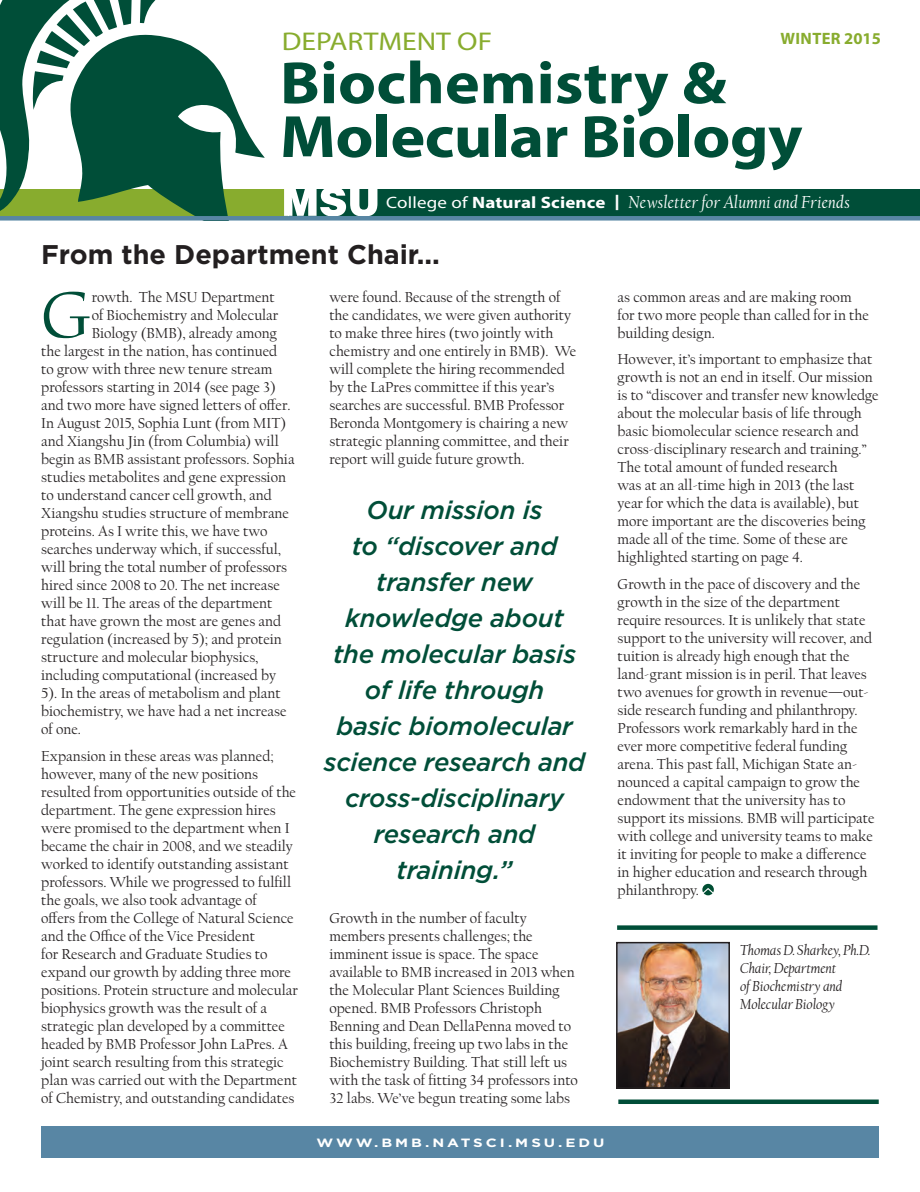
<style>
.page{position:relative;width:920px;height:1192px;background:#fff}
.page>*{position:absolute;margin:0;border:0;box-sizing:border-box;transform-origin:0 0}
.t1{font:69.3px "Californian FB";color:#004e38}
.t2{font:700 60px/53.7px "Myriad Pro";letter-spacing:-.005em;color:#004e38;scale:1.1 1}
.t3{font:700 27px "Gotham";color:#231f20}
.t4{font:25.8px "Myriad Pro";color:#88ac2e;scale:1.15 1}
.Pull_out_quot{font:italic 500 25.5px/36px "Gotham";letter-spacing:-.01em;color:#004e38;text-align:center}
.t5{font:italic 18px "Californian FB";letter-spacing:.01em;color:#fff}
.t6{font:700 16.5px "Myriad Pro";letter-spacing:.01em;color:#fff;scale:1.15 1}
.t7{font:700 16.5px "Myriad Pro";letter-spacing:.02em;color:#88ac2e}
.t8{font:700 16.5px "Gotham";color:#fff;scale:1.15 1}
.Body_copy{font:15px/18px "Californian FB";color:#231f20}
.t9{font:italic 15px/18px "Californian FB";letter-spacing:-.005em;color:#231f20}
.t10{font:700 12px "Gotham";letter-spacing:.2em;color:#fff;scale:1.25 1}
.s1{font-weight:400}
</style>
<div class="page">
<div style="left:0;top:189px;width:288px;height:27px;background:#88ac2e"></div>
<svg style="left:0;top:0;width:32px;height:211px;fill:#004e38"></svg>
<svg style="left:32px;top:0;width:233px;height:216px"></svg>
<div style="left:289px;top:189px;width:630px;height:27px;background:#004e38"></div>
<svg style="left:284px;top:189px;width:93px;height:27px"></svg>
<svg style="left:702px;top:883px;width:11px;height:12px"></svg>
<img style="left:619px;top:944px;width:108px;height:141px">
<div style="left:616px;top:941px;width:114px;height:147px;border:2px solid #231f20"></div>
<svg style="left:617px;top:925px;width:260px;height:4px"></svg>
<div style="left:42px;top:1126px;width:837px;height:31px;background:#5886a4"></div>
<svg style="left:618px;top:1099px;width:260px;height:4px"></svg>
<hr style="left:0;top:216px;width:919px;height:4px;background:#5886a4">
<p class="t4" style="left:282px;top:26px;width:184px">DEPARTMENT OF</p>
<p class="t2" style="left:280px;top:54px;width:476px">Biochemistry &amp;<br>Molecular Biology</p>
<p class="t7" style="left:780px;top:28px;width:102px">WINTER 2015</p>
<p class="t6" style="left:386px;top:192px;width:192px"><span class="s1">College of</span> Natural Science</p>
<p class="t5" style="left:628px;top:191px;width:223px">Newsletter for Alumni and Friends</p>
<h1 class="t3" style="left:41px;top:236px;width:400px">From the Department Chair...</h1>
<p class="t1" style="left:41px;top:280px;width:52px">G</p>
<p class="Body_copy" style="left:92px;top:288px;width:185px">rowth. The MSU Department</p>
<p class="t8" style="left:613px;top:191px;width:7px">|</p>
<p class="Body_copy" style="left:617px;top:288px;width:253px">as common areas and are making room for two more people than called for in the building design.</p>
<p class="Body_copy" style="left:617px;top:351px;width:262px">However, it’s important to emphasize that growth is not an end in itself. Our mission is to “discover and transfer new knowledge about the molecular basis of life through basic biomolecular science research and cross-disciplinary research and training.” The total amount of funded research<br>was at an all-time high in 2013 (the last year for which the data is available), but more important are the discoveries being made all of the time. Some of these are highlighted starting on page 4.</p>
<p class="Body_copy" style="left:617px;top:575px;width:258px">Growth in the pace of discovery and the growth in the size of the department require resources. It is unlikely that state support to the university will recover, and tuition is already high enough that the land-grant mission is in peril. That leaves two avenues for growth in revenue—out&shy;side research funding and philanthropy.<br>Professors work remarkably hard in the ever more competitive federal funding arena. This past fall, Michigan State an&shy;nounced a capital campaign to grow the endowment that the university has to support its missions. BMB will participate with college and university teams to make it inviting for people to make a difference in higher education and research through philanthropy.</p>
<p class="Body_copy" style="left:329px;top:288px;width:248px">were found. Because of the strength of the candidates, we were given authority to make three hires (two jointly with chemistry and one entirely in BMB). We will complete the hiring recommended by the LaPres committee if this year’s searches are successful. BMB Professor Beronda Montgomery is chairing a new strategic planning committee, and their report will guide future growth.</p>
<p class="Body_copy" style="left:92px;top:306px;width:188px">of Biochemistry and Molecular</p>
<p class="Body_copy" style="left:92px;top:324px;width:187px">Biology (BMB), already among</p>
<p class="Body_copy" style="left:41px;top:342px;width:237px">the largest in the nation, has continued</p>
<p class="Body_copy" style="left:41px;top:360px;width:233px">to grow with three new tenure stream</p>
<p class="Body_copy" style="left:41px;top:378px;width:236px">professors starting in 2014 (see page 3)</p>
<p class="Body_copy" style="left:41px;top:396px;width:251px">and two more have signed letters of offer.</p>
<p class="Body_copy" style="left:41px;top:414px;width:246px">In August 2015, Sophia Lunt (from MIT)</p>
<p class="Body_copy" style="left:41px;top:432px;width:239px">and Xiangshu Jin (from Columbia) will</p>
<p class="Body_copy" style="left:41px;top:450px;width:255px">begin as BMB assistant professors. Sophia</p>
<p class="Body_copy" style="left:41px;top:468px;width:246px">studies metabolites and gene expression</p>
<p class="Body_copy" style="left:41px;top:486px;width:232px">to understand cancer cell growth, and</p>
<p class="Body_copy" style="left:41px;top:504px;width:249px">Xiangshu studies structure of membrane</p>
<p class="Body_copy" style="left:41px;top:522px;width:228px">proteins. As I write this, we have two</p>
<p class="Body_copy" style="left:41px;top:540px;width:241px">searches underway which, if successful,</p>
<p class="Body_copy" style="left:41px;top:558px;width:247px">will bring the total number of professors</p>
<p class="Body_copy" style="left:41px;top:576px;width:240px">hired since 2008 to 20. The net increase</p>
<p class="Body_copy" style="left:41px;top:594px;width:233px">will be 11. The areas of the department</p>
<p class="Body_copy" style="left:41px;top:612px;width:241px">that have grown the most are genes and</p>
<p class="Body_copy" style="left:41px;top:630px;width:242px">regulation (increased by 5); and protein</p>
<p class="Body_copy" style="left:41px;top:648px;width:219px">structure and molecular biophysics,</p>
<p class="Body_copy" style="left:41px;top:666px;width:236px">including computational (increased by</p>
<p class="Body_copy" style="left:41px;top:684px;width:241px">5). In the areas of metabolism and plant</p>
<p class="Body_copy" style="left:41px;top:702px;width:247px">biochemistry, we have had a net increase</p>
<p class="Body_copy" style="left:41px;top:720px;width:41px">of one.</p>
<p class="Body_copy" style="left:41px;top:747px;width:258px">Expansion in these areas was planned; however, many of the new positions resulted from opportunities outside of the department. The gene expression hires were promised to the department when I became the chair in 2008, and we steadily worked to identify outstanding assistant professors. While we progressed to fulfill the goals, we also took advantage of<br>offers from the College of Natural Science and the Office of the Vice President<br>for Research and Graduate Studies to expand our growth by adding three more positions. Protein structure and molecular biophysics growth was the result of a strategic plan developed by a committee headed by BMB Professor John LaPres. A joint search resulting from this strategic plan was carried out with the Department of Chemistry, and outstanding candidates</p>
<p class="Pull_out_quot" style="left:324px;top:491px;width:263px">Our mission is<br>to “discover and transfer new knowledge about the molecular basis of life through<br>basic biomolecular science research and cross-disciplinary research and training.”</p>
<p class="Body_copy" style="left:329px;top:909px;width:250px">Growth in the number of faculty members presents challenges; the imminent issue is space. The space available to BMB increased in 2013 when the Molecular Plant Sciences Building opened. BMB Professors Christoph Benning and Dean DellaPenna moved to this building, freeing up two labs in the Biochemistry Building. That still left us with the task of fitting 34 professors into 32 labs. We’ve begun treating some labs</p>
<p class="t9" style="left:740px;top:940px;width:132px">Thomas D. Sharkey, Ph.D.<br>Chair, Department<br>of Biochemistry and<br>Molecular Biology</p>
<p class="t10" style="left:316px;top:1134px;width:232px">WWW.BMB.NATSCI.MSU.EDU</p>
</div>
